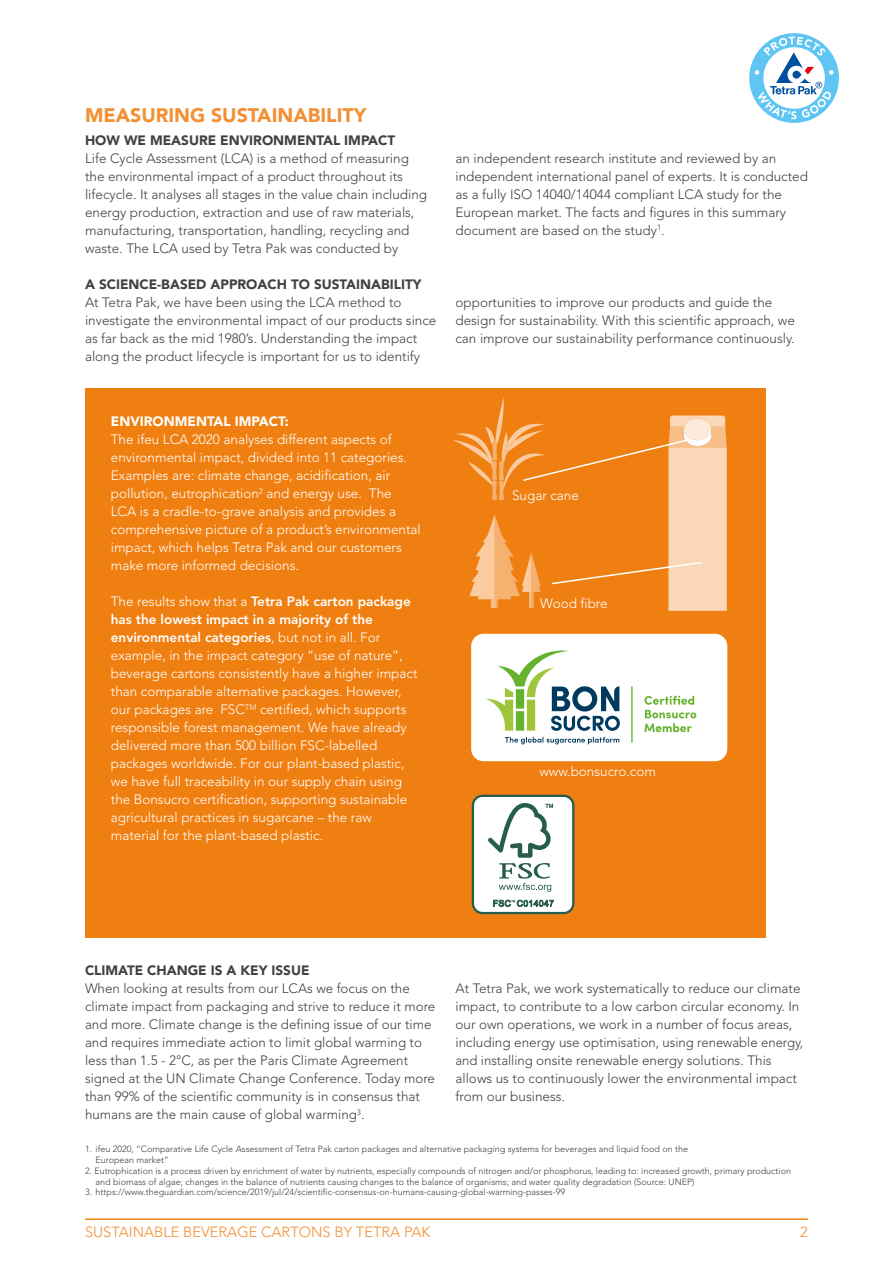
<style>
.page{position:relative;width:893px;height:1263px;background:#fff}
.page>*{position:absolute;margin:0;border:0;box-sizing:border-box;transform-origin:0 0}
.t1{font:900 19.5px "Avenir";color:#f39033}
.t2{font:300 14.7px "Avenir";color:#f39033}
.t3{font:300 13.5px/18px "Avenir";color:#424141}
.t4{font:300 13.5px/18px "Avenir";color:#fff}
.t5{font:900 13.5px "Avenir";color:#424141}
.t6{font:900 13.5px "Avenir";color:#fff}
.t7{font:300 9px/10.8px "Avenir";color:#424141}
.s1{font-weight:800}
</style>
<div class="page">
<div style="left:85px;top:388px;width:680px;height:550px;background:#f07f11"></div>
<hr style="left:85px;top:1218px;width:723px;height:2px;background:#f07f11">
<svg style="left:453px;top:398px;width:274px;height:213px"></svg>
<div style="left:473px;top:796px;width:100px;height:117px;background:#fff;border-radius:9px"></div>
<div style="left:472px;top:795px;width:102px;height:119px;border:2px solid #285d4d;border-radius:9px"></div>
<svg style="left:488px;top:803px;width:65px;height:89px"></svg>
<svg style="left:493px;top:900px;width:61px;height:7px"></svg>
<div style="left:471px;top:634px;width:256px;height:127px;background:#fff;border-radius:12px"></div>
<svg style="left:631px;top:686px;width:2px;height:56px"></svg>
<svg style="left:486px;top:650px;width:134px;height:81px"></svg>
<svg style="left:505px;top:737px;width:114px;height:7px"></svg>
<svg style="left:644px;top:696px;width:52px;height:36px"></svg>
<svg style="left:749px;top:33px;width:90px;height:90px"></svg>
<h1 class="t1" style="left:85px;top:103px;width:283px">MEASURING SUSTAINABILITY</h1>
<p class="t5" style="left:85px;top:132px;width:312px">HOW WE MEASURE ENVIRONMENTAL IMPACT</p>
<p class="t3" style="left:85px;top:149px;width:344px">Life Cycle Assessment (LCA) is a method of measuring the environmental impact of a product throughout its lifecycle. It analyses all stages in the value chain including energy production, extraction and use of raw materials, manufacturing, transportation, handling, recycling and waste. The LCA used by Tetra Pak was conducted by</p>
<p class="t3" style="left:455px;top:149px;width:354px">an independent research institute and reviewed by an independent international panel of experts. It is conducted as a fully ISO 14040/14044 compliant LCA study for the European market. The facts and figures in this summary document are based on the study<sup>1</sup>.</p>
<p class="t5" style="left:85px;top:276px;width:338px">A SCIENCE-BASED APPROACH TO SUSTAINABILITY</p>
<p class="t3" style="left:85px;top:293px;width:353px">At Tetra Pak, we have been using the LCA method to investigate the environmental impact of our products since as far back as the mid 1980’s. Understanding the impact along the product lifecycle is important for us to identify</p>
<p class="t3" style="left:455px;top:293px;width:341px">opportunities to improve our products and guide the design for sustainability. With this scientific approach, we can improve our sustainability performance continuously.</p>
<p class="t6" style="left:111px;top:413px;width:179px">ENVIRONMENTAL IMPACT:</p>
<p class="t4" style="left:111px;top:431px;width:311px">The ifeu LCA 2020 analyses different aspects of environmental impact, divided into 11 categories.<br>Examples are: climate change, acidification, air pollution, eutrophication<sup>2</sup> and energy use. The<br>LCA is a cradle-to-grave analysis and provides a comprehensive picture of a product’s environmental impact, which helps Tetra Pak and our customers make more informed decisions.</p>
<p class="t4" style="left:111px;top:593px;width:308px">The results show that a <span class="s1">Tetra Pak carton package has the lowest impact in a majority of the environmental categories</span>, but not in all. For example, in the impact category “use of nature”, beverage cartons consistently have a higher impact than comparable alternative packages. However, our packages are FSC<sup>TM</sup> certified, which supports responsible forest management. We have already delivered more than 500 billion FSC-labelled packages worldwide. For our plant-based plastic, we have full traceability in our supply chain using the Bonsucro certification, supporting sustainable agricultural practices in sugarcane – the raw material for the plant-based plastic.</p>
<p class="t4" style="left:512px;top:486px;width:68px">Sugar cane</p>
<p class="t4" style="left:540px;top:594px;width:69px">Wood fibre</p>
<p class="t4" style="left:539px;top:762px;width:118px">www.bonsucro.com</p>
<p class="t5" style="left:85px;top:962px;width:226px">CLIMATE CHANGE IS A KEY ISSUE</p>
<p class="t3" style="left:85px;top:979px;width:352px">When looking at results from our LCAs we focus on the climate impact from packaging and strive to reduce it more and more. Climate change is the defining issue of our time and requires immediate action to limit global warming to less than 1.5 - 2°C, as per the Paris Climate Agreement signed at the UN Climate Change Conference. Today more than 99% of the scientific community is in consensus that humans are the main cause of global warming<sup>3</sup>.</p>
<p class="t3" style="left:455px;top:979px;width:349px">At Tetra Pak, we work systematically to reduce our climate impact, to contribute to a low carbon circular economy. In our own operations, we work in a number of focus areas, including energy use optimisation, using renewable energy, and installing onsite renewable energy solutions. This allows us to continuously lower the environmental impact from our business.</p>
<p class="t7" style="left:96px;top:1144px;width:594px;text-indent:-11px">1. ifeu 2020, “Comparative Life Cycle Assessment of Tetra Pak carton packages and alternative packaging systems for beverages and liquid food on the<br>European market”</p>
<p class="t7" style="left:96px;top:1165px;width:697px;text-indent:-11px">2. Eutrophication is a process driven by enrichment of water by nutrients, especially compounds of nitrogen and/or phosphorus, leading to: increased growth, primary production and biomass of algae; changes in the balance of nutrients causing changes to the balance of organisms; and water quality degradation (Source: UNEP)</p>
<p class="t7" style="left:85px;top:1187px;width:481px">3. https://www.theguardian.com/science/2019/jul/24/scientific-consensus-on-humans-causing-global-warming-passes-99</p>
<p class="t2" style="left:85px;top:1223px;width:347px">SUSTAINABLE BEVERAGE CARTONS BY TETRA PAK</p>
<p class="t2" style="left:800px;top:1223px;width:9px">2</p>
</div>
